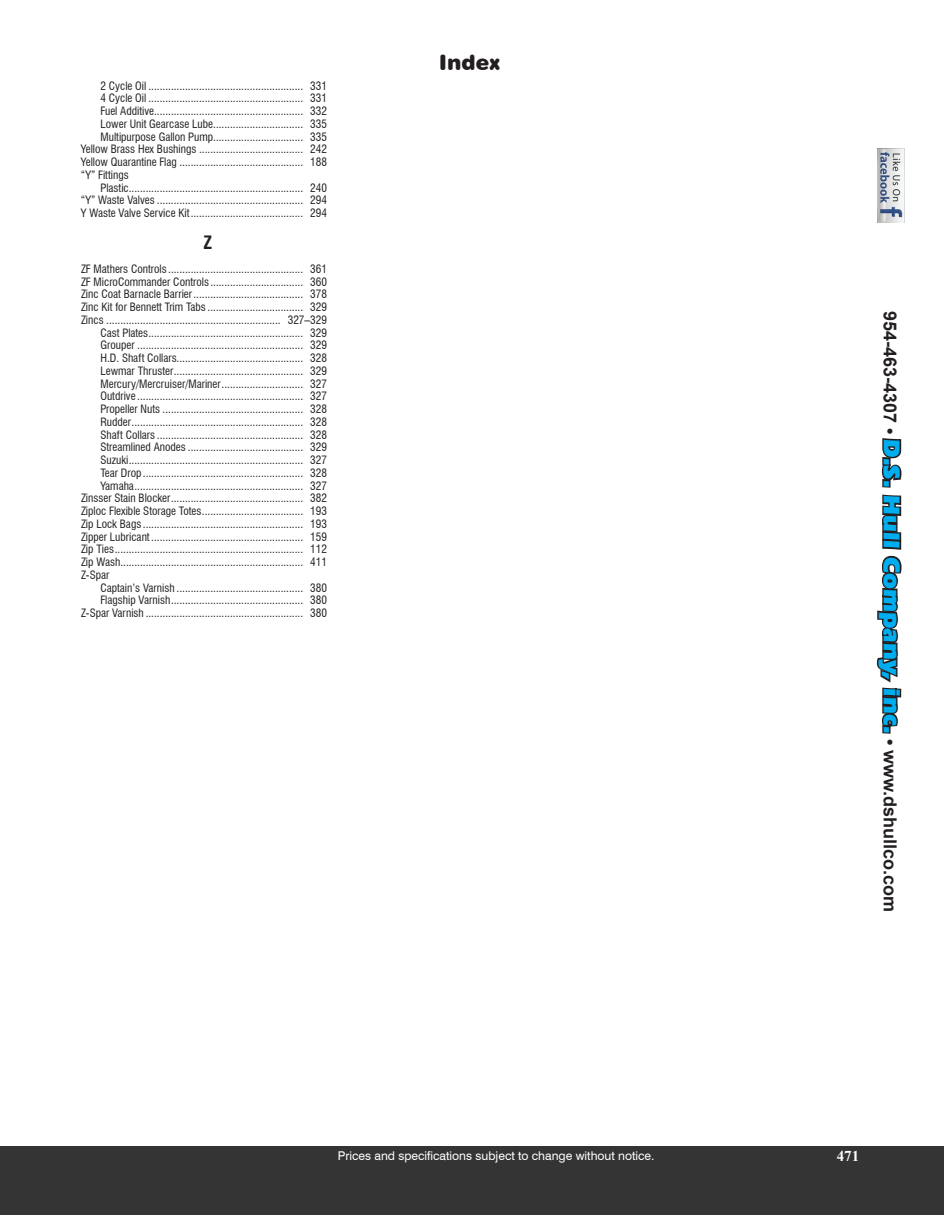
<style>
.page{position:relative;width:945px;height:1215px;background:#fff}
.page>*{position:absolute;margin:0;border:0;box-sizing:border-box;transform-origin:0 0}
.t1{font:21px "Swiss 721 BT Black Rounded";color:#231f20}
.t2{font:700 18px "Arial";color:#231f20}
.t3{font:700 condensed 18px "Swiss 721 BT";color:#231f20}
.t4{font:700 15px "Times New Roman";color:#fff}
.t5{font:12.15px "Swiss 721 BT";color:#fff}
.t6{font:condensed 11.25px "Swiss 721 BT";color:#231f20}
.s1{font-family:"Eras IT Cby BT";font-weight:900;font-size:24px;color:#00aeef}
</style>
<div class="page">
<div style="left:0;top:1146px;width:27px;height:69px;background:#353435"></div>
<div style="left:27px;top:1146px;width:917px;height:69px;background:#353435"></div>
<img style="left:878px;top:149px;width:26px;height:73px">
<svg style="left:881px;top:438px;width:21px;height:43px"></svg>
<div style="left:882px;top:479px;width:9px;height:9px;border:3px solid #231f20"></div>
<svg style="left:876px;top:494px;width:26px;height:233px"></svg>
<div style="left:882px;top:725px;width:9px;height:9px;border:3px solid #231f20"></div>
<p class="t6" style="left:100px;top:79px;width:228px">2 Cycle Oil ....................................................... 331</p>
<p class="t6" style="left:100px;top:91px;width:228px">4 Cycle Oil ....................................................... 331</p>
<p class="t6" style="left:100px;top:104px;width:228px">Fuel Additive..................................................... 332</p>
<p class="t6" style="left:100px;top:117px;width:228px">Lower Unit Gearcase Lube................................ 335</p>
<p class="t6" style="left:100px;top:130px;width:228px">Multipurpose Gallon Pump................................ 335</p>
<p class="t6" style="left:81px;top:142px;width:247px">Yellow Brass Hex Bushings ..................................... 242</p>
<p class="t6" style="left:81px;top:155px;width:247px">Yellow Quarantine Flag ............................................ 188</p>
<p class="t6" style="left:81px;top:168px;width:49px">“Y” Fittings</p>
<p class="t6" style="left:100px;top:181px;width:228px">Plastic.............................................................. 240</p>
<p class="t6" style="left:81px;top:193px;width:247px">“Y” Waste Valves .................................................... 294</p>
<p class="t6" style="left:81px;top:206px;width:247px">Y Waste Valve Service Kit........................................ 294</p>
<h2 class="t3" style="left:204px;top:232px;width:10px">Z</h2>
<p class="t6" style="left:81px;top:262px;width:247px">ZF Mathers Controls ................................................ 361</p>
<p class="t6" style="left:81px;top:275px;width:247px">ZF MicroCommander Controls ................................. 360</p>
<p class="t6" style="left:81px;top:288px;width:247px">Zinc Coat Barnacle Barrier....................................... 378</p>
<p class="t6" style="left:81px;top:300px;width:247px">Zinc Kit for Bennett Trim Tabs .................................. 329</p>
<p class="t6" style="left:81px;top:313px;width:247px">Zincs .............................................................. 327–329</p>
<p class="t6" style="left:100px;top:326px;width:228px">Cast Plates....................................................... 329</p>
<p class="t6" style="left:100px;top:339px;width:228px">Grouper ........................................................... 329</p>
<p class="t6" style="left:100px;top:351px;width:228px">H.D. Shaft Collars............................................. 328</p>
<p class="t6" style="left:100px;top:364px;width:228px">Lewmar Thruster.............................................. 329</p>
<p class="t6" style="left:100px;top:377px;width:228px">Mercury/Mercruiser/Mariner............................. 327</p>
<p class="t6" style="left:100px;top:390px;width:228px">Outdrive ........................................................... 327</p>
<p class="t6" style="left:100px;top:402px;width:228px">Propeller Nuts .................................................. 328</p>
<p class="t6" style="left:100px;top:415px;width:228px">Rudder............................................................. 328</p>
<p class="t6" style="left:100px;top:428px;width:228px">Shaft Collars .................................................... 328</p>
<p class="t6" style="left:100px;top:441px;width:228px">Streamlined Anodes ......................................... 329</p>
<p class="t6" style="left:100px;top:453px;width:228px">Suzuki.............................................................. 327</p>
<p class="t6" style="left:100px;top:466px;width:228px">Tear Drop ......................................................... 328</p>
<p class="t6" style="left:100px;top:479px;width:228px">Yamaha............................................................ 327</p>
<p class="t6" style="left:81px;top:492px;width:247px">Zinsser Stain Blocker............................................... 382</p>
<p class="t6" style="left:81px;top:504px;width:247px">Ziploc Flexible Storage Totes.................................... 193</p>
<p class="t6" style="left:81px;top:517px;width:247px">Zip Lock Bags ......................................................... 193</p>
<p class="t6" style="left:81px;top:530px;width:247px">Zipper Lubricant ...................................................... 159</p>
<p class="t6" style="left:81px;top:543px;width:247px">Zip Ties................................................................... 112</p>
<p class="t6" style="left:81px;top:555px;width:247px">Zip Wash................................................................. 411</p>
<p class="t6" style="left:81px;top:568px;width:30px">Z-Spar</p>
<p class="t6" style="left:100px;top:581px;width:228px">Captain’s Varnish ............................................. 380</p>
<p class="t6" style="left:100px;top:594px;width:228px">Flagship Varnish............................................... 380</p>
<p class="t6" style="left:81px;top:606px;width:247px">Z-Spar Varnish ........................................................ 380</p>
<h1 class="t1" style="left:439px;top:50px;width:63px">Index</h1>
<p class="t5" style="left:338px;top:1148px;width:318px">Prices and specifications subject to change without notice.</p>
<h2 class="t2" style="left:902px;top:311px;width:603px;rotate:90deg">954-463-4307 • <span class="s1">D.S. Hull Company, inc.</span> • www.dshullco.com</h2>
<h3 class="t4" style="left:837px;top:1145px;width:24px">471</h3>
</div>
